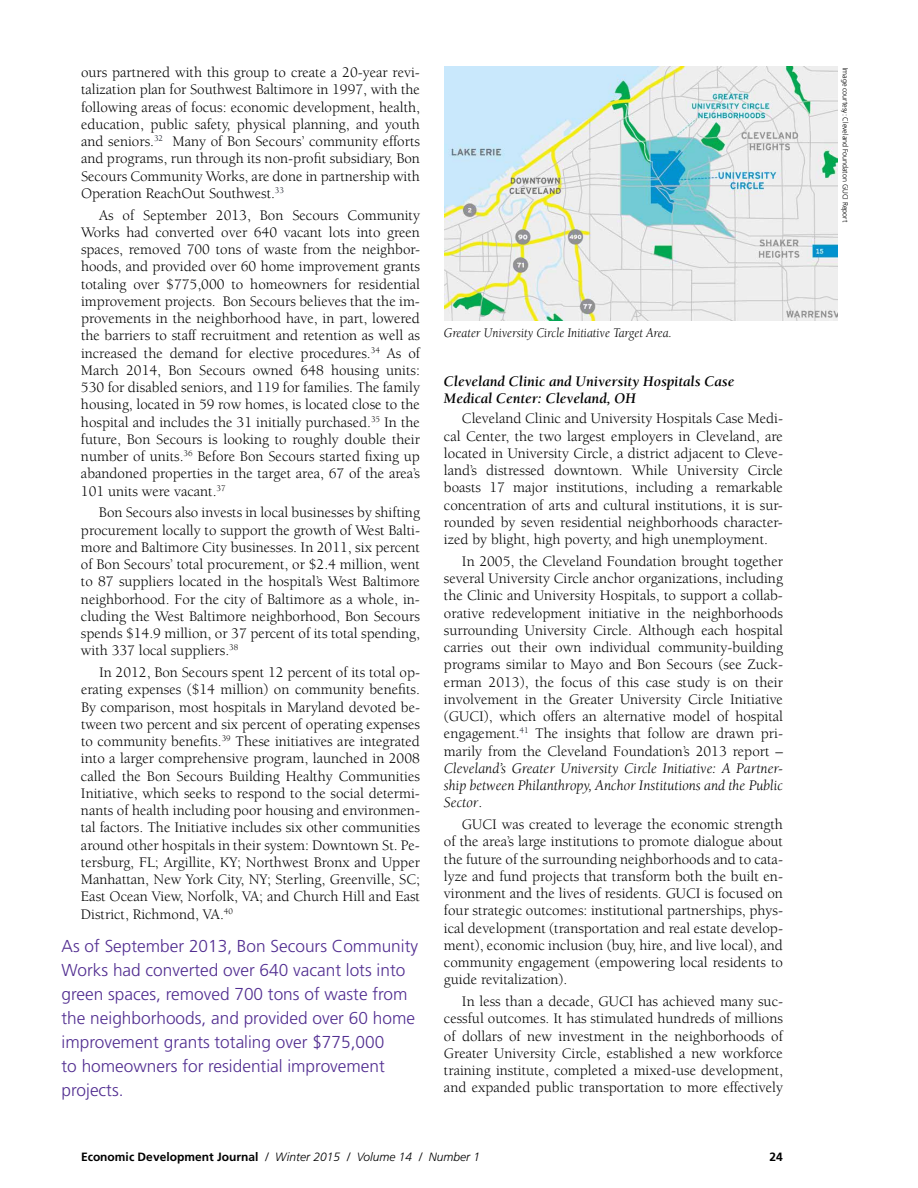
<style>
.page{position:relative;width:918px;height:1188px;background:#fff}
.page>*{position:absolute;margin:0;border:0;box-sizing:border-box;transform-origin:0 0}
.t1{font:300 17.25px/24px "Frutiger";color:#522e91}
.t2{font:15px/17.2px "Berkeley";color:#000;text-align:justify}
.t3{font:italic 15px/17.2px "Berkeley";color:#000;text-align:justify}
.t4{font:italic 700 15px/17.2px "Berkeley";color:#000}
.t5{font:italic 13.5px "Berkeley";color:#000;scale:.95 1}
.t6{font:italic 300 12px "Frutiger";color:#000}
.t7{font:700 12px "Frutiger";color:#000}
.t8{font:300 7.5px "Frutiger";color:#000;scale:.95 1}
.s1{font-style:normal}
.s2{font-weight:700;font-style:normal}
</style>
<div class="page">
<img style="left:444px;top:66px;width:393px;height:254px">
<p class="t2" style="left:81px;top:64px;width:341px">ours partnered with this group to create a 20-year revi&shy;talization plan for Southwest Baltimore in 1997, with the following areas of focus: economic development, health, education, public safety, physical planning, and youth and seniors.<sup>32</sup> Many of Bon Secours’ community efforts and programs, run through its non-profit subsidiary, Bon Secours Community Works, are done in partnership with Operation ReachOut Southwest.<sup>33</sup></p>
<p class="t2" style="left:81px;top:207px;width:341px;text-indent:18px">As of September 2013, Bon Secours Community Works had converted over 640 vacant lots into green spaces, removed 700 tons of waste from the neighbor&shy;hoods, and provided over 60 home improvement grants totaling over $775,000 to homeowners for residential improvement projects. Bon Secours believes that the im&shy;provements in the neighborhood have, in part, lowered the barriers to staff recruitment and retention as well as increased the demand for elective procedures.<sup>34</sup> As of March 2014, Bon Secours owned 648 housing units:<br>530 for disabled seniors, and 119 for families. The family housing, located in 59 row homes, is located close to the hospital and includes the 31 initially purchased.<sup>35</sup> In the future, Bon Secours is looking to roughly double their number of units.<sup>36</sup> Before Bon Secours started fixing up abandoned properties in the target area, 67 of the area’s 101 units were vacant.<sup>37</sup></p>
<p class="t2" style="left:81px;top:504px;width:341px;text-indent:18px">Bon Secours also invests in local businesses by shifting procurement locally to support the growth of West Balti&shy;more and Baltimore City businesses. In 2011, six percent of Bon Secours’ total procurement, or $2.4 million, went to 87 suppliers located in the hospital’s West Baltimore neighborhood. For the city of Baltimore as a whole, in&shy;cluding the West Baltimore neighborhood, Bon Secours spends $14.9 million, or 37 percent of its total spending, with 337 local suppliers.<sup>38</sup></p>
<p class="t2" style="left:81px;top:664px;width:341px;text-indent:18px">In 2012, Bon Secours spent 12 percent of its total op&shy;erating expenses ($14 million) on community benefits.<br>By comparison, most hospitals in Maryland devoted be&shy;tween two percent and six percent of operating expenses to community benefits.<sup>39</sup> These initiatives are integrated into a larger comprehensive program, launched in 2008 called the Bon Secours Building Healthy Communities Initiative, which seeks to respond to the social determi&shy;nants of health including poor housing and environmen&shy;tal factors. The Initiative includes six other communities around other hospitals in their system: Downtown St. Pe&shy;tersburg, FL; Argillite, KY; Northwest Bronx and Upper Manhattan, New York City, NY; Sterling, Greenville, SC; East Ocean View, Norfolk, VA; and Church Hill and East District, Richmond, VA.<sup>40</sup></p>
<p class="t1" style="left:62px;top:934px;width:358px">As of September 2013, Bon Secours Community Works had converted over 640 vacant lots into green spaces, removed 700 tons of waste from the neighborhoods, and provided over 60 home improvement grants totaling over $775,000<br>to homeowners for residential improvement projects.</p>
<p class="t5" style="left:444px;top:326px;width:241px">Greater University Circle Initiative Target Area.</p>
<p class="t4" style="left:444px;top:373px;width:292px">Cleveland Clinic and University Hospitals Case<br>Medical Center: Cleveland, OH</p>
<p class="t2" style="left:444px;top:410px;width:341px;text-indent:18px">Cleveland Clinic and University Hospitals Case Medi&shy;cal Center, the two largest employers in Cleveland, are located in University Circle, a district adjacent to Cleve&shy;land’s distressed downtown. While University Circle boasts 17 major institutions, including a remarkable concentration of arts and cultural institutions, it is sur&shy;rounded by seven residential neighborhoods character&shy;ized by blight, high poverty, and high unemployment.</p>
<p class="t2" style="left:444px;top:553px;width:341px;text-indent:18px">In 2005, the Cleveland Foundation brought together several University Circle anchor organizations, including the Clinic and University Hospitals, to support a collab&shy;orative redevelopment initiative in the neighborhoods surrounding University Circle. Although each hospital carries out their own individual community-building programs similar to Mayo and Bon Secours (see Zuck&shy;erman 2013), the focus of this case study is on their involvement in the Greater University Circle Initiative (GUCI), which offers an alternative model of hospital engagement.<sup>41</sup> The insights that follow are drawn pri&shy;marily from the Cleveland Foundation’s 2013 report –</p>
<p class="t3" style="left:444px;top:760px;width:341px">Cleveland’s Greater University Circle Initiative: A Partner&shy;ship between Philanthropy, Anchor Institutions and the Public Sector<span class="s1">.</span></p>
<p class="t2" style="left:444px;top:816px;width:341px;text-indent:18px">GUCI was created to leverage the economic strength of the area’s large institutions to promote dialogue about the future of the surrounding neighborhoods and to cata&shy;lyze and fund projects that transform both the built en&shy;vironment and the lives of residents. GUCI is focused on four strategic outcomes: institutional partnerships, phys&shy;ical development (transportation and real estate develop&shy;ment), economic inclusion (buy, hire, and live local), and community engagement (empowering local residents to guide revitalization).</p>
<p class="t2" style="left:444px;top:993px;width:341px;text-indent:18px">In less than a decade, GUCI has achieved many suc&shy;cessful outcomes. It has stimulated hundreds of millions of dollars of new investment in the neighborhoods of Greater University Circle, established a new workforce training institute, completed a mixed-use development, and expanded public transportation to more effectively</p>
<p class="t6" style="left:81px;top:1150px;width:401px"><span class="s2">Economic Development Journal</span> / Winter 2015 / Volume 14 / Number 1</p>
<p class="t7" style="left:770px;top:1150px;width:15px">24</p>
<p class="t8" style="left:850px;top:68px;width:164px;rotate:90deg">Image courtesy: Cleveland Foundaton GUCI Report</p>
</div>
